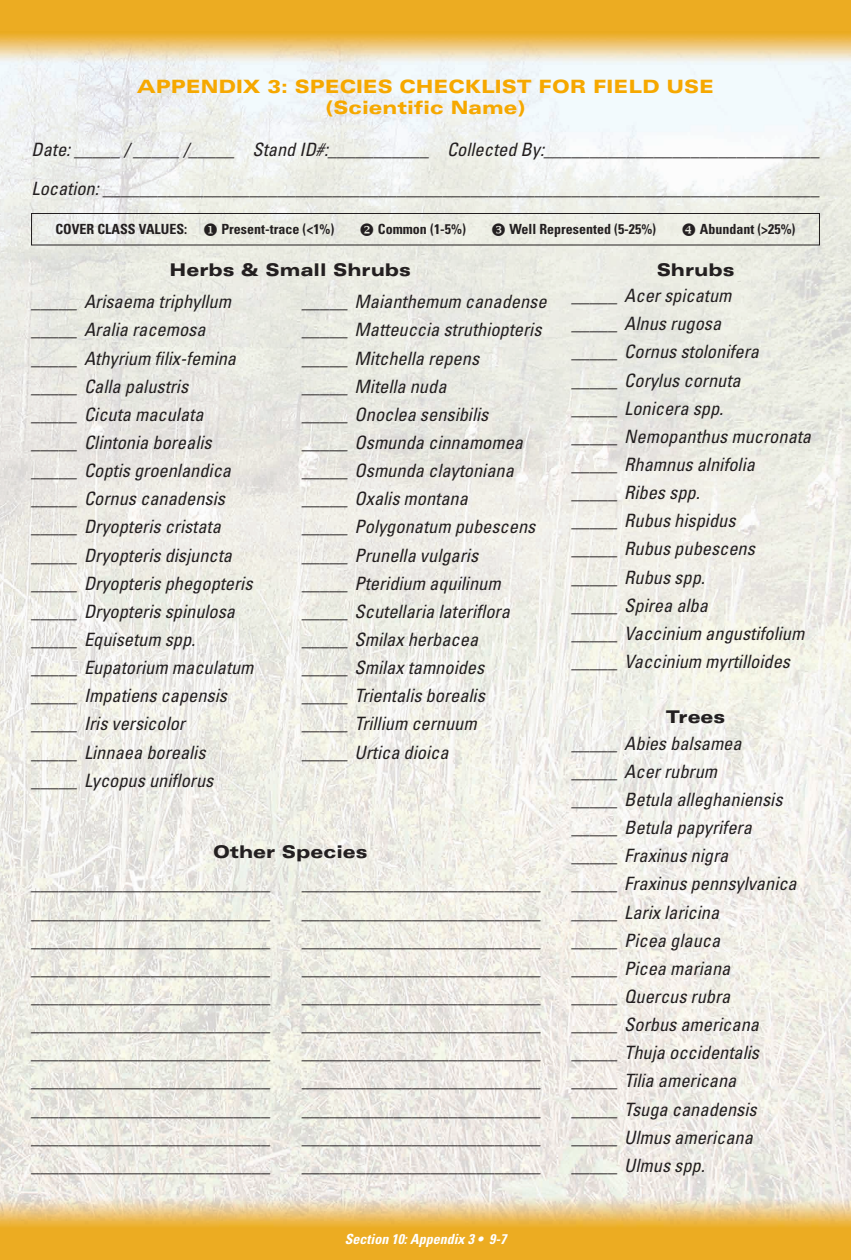
<style>
.page{position:relative;width:851px;height:1260px;background:#fff}
.page>*{position:absolute;margin:0;border:0;box-sizing:border-box;transform-origin:0 0}
.Scientific_Checklist{font:italic condensed 18.38px "Univers";color:#231f20}
.Subheadings{font:900 expanded 18.38px/21px "Univers";color:#f6a800;text-align:center}
.Checklist_Subheading{font:900 expanded 17.5px "Univers";color:#231f20}
.Bullet_Lists{font:700 condensed 14px "Univers";color:#231f20}
.Flow_Chart_Text{font:italic 700 condensed 14px "Univers";color:#fff}
</style>
<div class="page">
<img style="left:0;top:0;width:850px;height:1260px">
<div style="left:31px;top:213px;width:788px;height:32px;border:1px solid #231f20"></div>
<svg style="left:492px;top:223px;width:13px;height:13px"></svg>
<svg style="left:682px;top:223px;width:13px;height:13px"></svg>
<p class="Subheadings" style="left:137px;top:76px;width:579px">APPENDIX 3: SPECIES CHECKLIST FOR FIELD USE (Scientific Name)</p>
<p class="Scientific_Checklist" style="left:32px;top:138px;width:789px">Date: _____ / _____ /_____ Stand ID#:___________ Collected By:______________________________</p>
<p class="Scientific_Checklist" style="left:32px;top:177px;width:790px">Location: ______________________________________________________________________________</p>
<p class="Bullet_Lists" style="left:55px;top:221px;width:280px">COVER CLASS VALUES: ◆ Present-trace (&lt;1%)</p>
<p class="Bullet_Lists" style="left:359px;top:221px;width:108px">❖ Common (1-5%)</p>
<p class="Bullet_Lists" style="left:509px;top:221px;width:148px">Well Represented (5-25%)</p>
<p class="Bullet_Lists" style="left:699px;top:221px;width:97px">Abundant (&gt;25%)</p>
<p class="Checklist_Subheading" style="left:170px;top:260px;width:243px">Herbs &amp; Small Shrubs</p>
<p class="Checklist_Subheading" style="left:656px;top:260px;width:79px">Shrubs</p>
<p class="Scientific_Checklist" style="left:571px;top:284px;width:161px">_____ Acer spicatum</p>
<p class="Scientific_Checklist" style="left:571px;top:312px;width:151px">_____ Alnus rugosa</p>
<p class="Scientific_Checklist" style="left:571px;top:340px;width:189px">_____ Cornus stolonifera</p>
<p class="Scientific_Checklist" style="left:571px;top:368px;width:170px">_____ Corylus cornuta</p>
<p class="Scientific_Checklist" style="left:571px;top:397px;width:153px">_____ Lonicera spp.</p>
<p class="Scientific_Checklist" style="left:571px;top:425px;width:241px">_____ Nemopanthus mucronata</p>
<p class="Scientific_Checklist" style="left:571px;top:453px;width:185px">_____ Rhamnus alnifolia</p>
<p class="Scientific_Checklist" style="left:571px;top:481px;width:130px">_____ Ribes spp.</p>
<p class="Scientific_Checklist" style="left:571px;top:509px;width:165px">_____ Rubus hispidus</p>
<p class="Scientific_Checklist" style="left:571px;top:537px;width:185px">_____ Rubus pubescens</p>
<p class="Scientific_Checklist" style="left:571px;top:565px;width:135px">_____ Rubus spp.</p>
<p class="Scientific_Checklist" style="left:571px;top:594px;width:138px">_____ Spirea alba</p>
<p class="Scientific_Checklist" style="left:571px;top:622px;width:234px">_____ Vaccinium angustifolium</p>
<p class="Scientific_Checklist" style="left:571px;top:650px;width:220px">_____ Vaccinium myrtilloides</p>
<p class="Checklist_Subheading" style="left:666px;top:707px;width:61px">Trees</p>
<p class="Scientific_Checklist" style="left:571px;top:732px;width:171px">_____ Abies balsamea</p>
<p class="Scientific_Checklist" style="left:571px;top:760px;width:147px">_____ Acer rubrum</p>
<p class="Scientific_Checklist" style="left:571px;top:788px;width:212px">_____ Betula alleghaniensis</p>
<p class="Scientific_Checklist" style="left:571px;top:816px;width:182px">_____ Betula papyrifera</p>
<p class="Scientific_Checklist" style="left:571px;top:844px;width:158px">_____ Fraxinus nigra</p>
<p class="Scientific_Checklist" style="left:571px;top:872px;width:226px">_____ Fraxinus pennsylvanica</p>
<p class="Scientific_Checklist" style="left:571px;top:900px;width:149px">_____ Larix laricina</p>
<p class="Scientific_Checklist" style="left:571px;top:929px;width:150px">_____ Picea glauca</p>
<p class="Scientific_Checklist" style="left:571px;top:957px;width:160px">_____ Picea mariana</p>
<p class="Scientific_Checklist" style="left:571px;top:985px;width:160px">_____ Quercus rubra</p>
<p class="Scientific_Checklist" style="left:571px;top:1013px;width:189px">_____ Sorbus americana</p>
<p class="Scientific_Checklist" style="left:571px;top:1041px;width:189px">_____ Thuja occidentalis</p>
<p class="Scientific_Checklist" style="left:571px;top:1069px;width:166px">_____ Tilia americana</p>
<p class="Scientific_Checklist" style="left:571px;top:1097px;width:186px">_____ Tsuga canadensis</p>
<p class="Scientific_Checklist" style="left:571px;top:1126px;width:183px">_____ Ulmus americana</p>
<p class="Scientific_Checklist" style="left:571px;top:1154px;width:135px">_____ Ulmus spp.</p>
<p class="Scientific_Checklist" style="left:32px;top:290px;width:201px">_____ Arisaema triphyllum</p>
<p class="Scientific_Checklist" style="left:32px;top:318px;width:175px">_____ Aralia racemosa</p>
<p class="Scientific_Checklist" style="left:32px;top:346px;width:206px">_____ Athyrium filix-femina</p>
<p class="Scientific_Checklist" style="left:32px;top:375px;width:158px">_____ Calla palustris</p>
<p class="Scientific_Checklist" style="left:32px;top:403px;width:173px">_____ Cicuta maculata</p>
<p class="Scientific_Checklist" style="left:32px;top:431px;width:182px">_____ Clintonia borealis</p>
<p class="Scientific_Checklist" style="left:32px;top:459px;width:201px">_____ Coptis groenlandica</p>
<p class="Scientific_Checklist" style="left:32px;top:487px;width:195px">_____ Cornus canadensis</p>
<p class="Scientific_Checklist" style="left:32px;top:515px;width:191px">_____ Dryopteris cristata</p>
<p class="Scientific_Checklist" style="left:32px;top:543px;width:202px">_____ Dryopteris disjuncta</p>
<p class="Scientific_Checklist" style="left:32px;top:572px;width:222px">_____ Dryopteris phegopteris</p>
<p class="Scientific_Checklist" style="left:32px;top:600px;width:205px">_____ Dryopteris spinulosa</p>
<p class="Scientific_Checklist" style="left:32px;top:628px;width:165px">_____ Equisetum spp.</p>
<p class="Scientific_Checklist" style="left:32px;top:656px;width:223px">_____ Eupatorium maculatum</p>
<p class="Scientific_Checklist" style="left:32px;top:684px;width:197px">_____ Impatiens capensis</p>
<p class="Scientific_Checklist" style="left:32px;top:712px;width:155px">_____ Iris versicolor</p>
<p class="Scientific_Checklist" style="left:32px;top:740px;width:175px">_____ Linnaea borealis</p>
<p class="Scientific_Checklist" style="left:32px;top:769px;width:183px">_____ Lycopus uniflorus</p>
<p class="Scientific_Checklist" style="left:302px;top:290px;width:246px">_____ Maianthemum canadense</p>
<p class="Scientific_Checklist" style="left:302px;top:318px;width:241px">_____ Matteuccia struthiopteris</p>
<p class="Scientific_Checklist" style="left:302px;top:346px;width:179px">_____ Mitchella repens</p>
<p class="Scientific_Checklist" style="left:302px;top:375px;width:146px">_____ Mitella nuda</p>
<p class="Scientific_Checklist" style="left:302px;top:403px;width:188px">_____ Onoclea sensibilis</p>
<p class="Scientific_Checklist" style="left:302px;top:431px;width:222px">_____ Osmunda cinnamomea</p>
<p class="Scientific_Checklist" style="left:302px;top:459px;width:213px">_____ Osmunda claytoniana</p>
<p class="Scientific_Checklist" style="left:302px;top:487px;width:167px">_____ Oxalis montana</p>
<p class="Scientific_Checklist" style="left:302px;top:515px;width:235px">_____ Polygonatum pubescens</p>
<p class="Scientific_Checklist" style="left:302px;top:543px;width:177px">_____ Prunella vulgaris</p>
<p class="Scientific_Checklist" style="left:302px;top:572px;width:200px">_____ Pteridium aquilinum</p>
<p class="Scientific_Checklist" style="left:302px;top:600px;width:209px">_____ Scutellaria lateriflora</p>
<p class="Scientific_Checklist" style="left:302px;top:628px;width:177px">_____ Smilax herbacea</p>
<p class="Scientific_Checklist" style="left:302px;top:656px;width:184px">_____ Smilax tamnoides</p>
<p class="Scientific_Checklist" style="left:302px;top:684px;width:184px">_____ Trientalis borealis</p>
<p class="Scientific_Checklist" style="left:302px;top:712px;width:176px">_____ Trillium cernuum</p>
<p class="Scientific_Checklist" style="left:302px;top:740px;width:148px">_____ Urtica dioica</p>
<p class="Checklist_Subheading" style="left:213px;top:842px;width:156px">Other Species</p>
<p class="Scientific_Checklist" style="left:32px;top:872px;width:240px">__________________________</p>
<p class="Scientific_Checklist" style="left:32px;top:900px;width:240px">__________________________</p>
<p class="Scientific_Checklist" style="left:32px;top:929px;width:240px">__________________________</p>
<p class="Scientific_Checklist" style="left:32px;top:957px;width:240px">__________________________</p>
<p class="Scientific_Checklist" style="left:32px;top:985px;width:240px">__________________________</p>
<p class="Scientific_Checklist" style="left:32px;top:1013px;width:240px">__________________________</p>
<p class="Scientific_Checklist" style="left:32px;top:1041px;width:240px">__________________________</p>
<p class="Scientific_Checklist" style="left:32px;top:1069px;width:240px">__________________________</p>
<p class="Scientific_Checklist" style="left:32px;top:1097px;width:240px">__________________________</p>
<p class="Scientific_Checklist" style="left:32px;top:1126px;width:240px">__________________________</p>
<p class="Scientific_Checklist" style="left:32px;top:1154px;width:240px">__________________________</p>
<p class="Scientific_Checklist" style="left:302px;top:872px;width:240px">__________________________</p>
<p class="Scientific_Checklist" style="left:302px;top:900px;width:240px">__________________________</p>
<p class="Scientific_Checklist" style="left:302px;top:929px;width:240px">__________________________</p>
<p class="Scientific_Checklist" style="left:302px;top:957px;width:240px">__________________________</p>
<p class="Scientific_Checklist" style="left:302px;top:985px;width:240px">__________________________</p>
<p class="Scientific_Checklist" style="left:302px;top:1013px;width:240px">__________________________</p>
<p class="Scientific_Checklist" style="left:302px;top:1041px;width:240px">__________________________</p>
<p class="Scientific_Checklist" style="left:302px;top:1069px;width:240px">__________________________</p>
<p class="Scientific_Checklist" style="left:302px;top:1097px;width:240px">__________________________</p>
<p class="Scientific_Checklist" style="left:302px;top:1126px;width:240px">__________________________</p>
<p class="Scientific_Checklist" style="left:302px;top:1154px;width:240px">__________________________</p>
<p class="Flow_Chart_Text" style="left:345px;top:1231px;width:163px">Section 10: Appendix 3 • 9-7</p>
</div>
